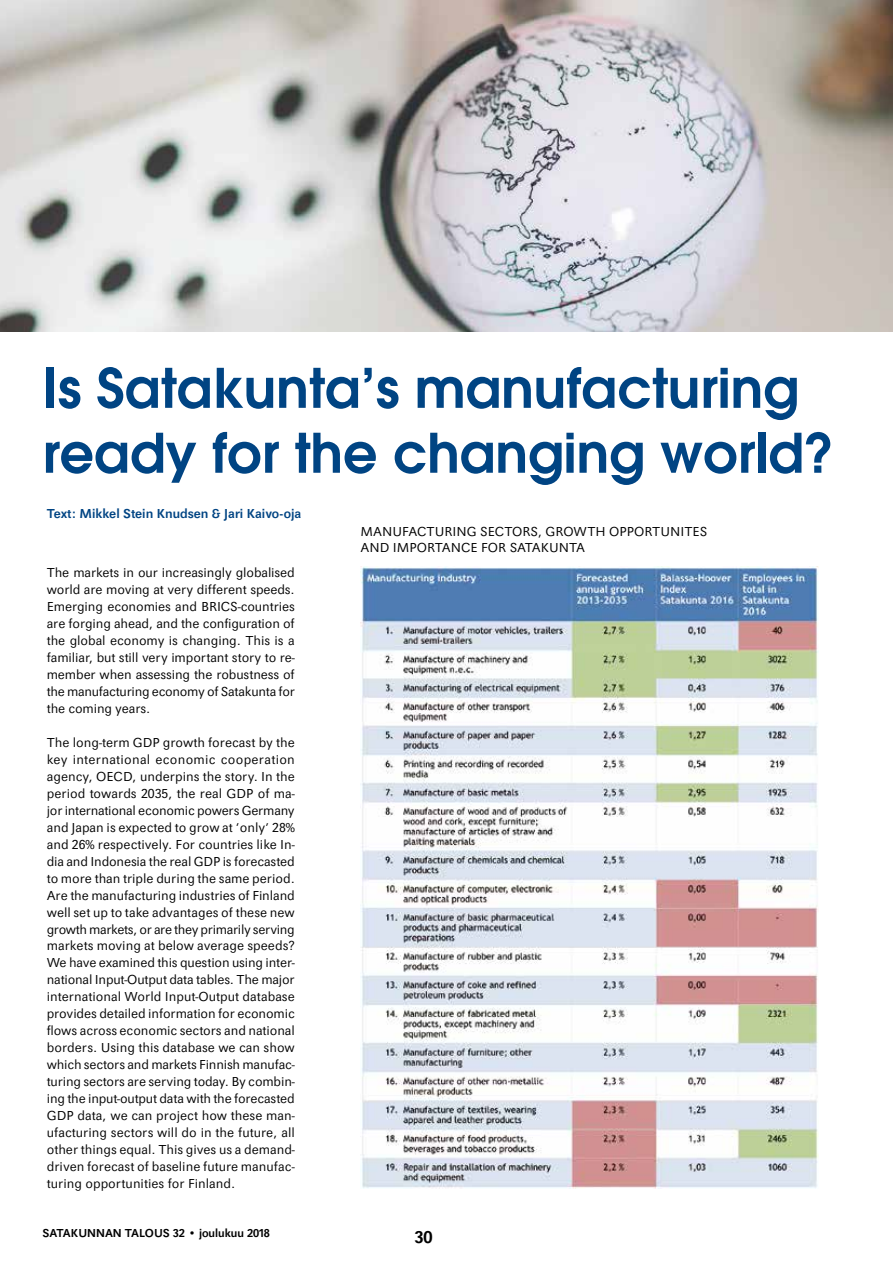
<style>
.page{position:relative;width:893px;height:1263px;background:#fff}
.page>*{position:absolute;margin:0;border:0;box-sizing:border-box;transform-origin:0 0}
.t1{font:600 54.15px/64.9px "Avant Garde";color:#004483}
.t2{font:500 18px "Maxima T";color:#000}
.t3{font:300 13.5px/17px "Maxima T";color:#000;text-align:justify}
.t4{font:500 13.5px "Maxima T";color:#004483}
.t5{font:500 12px "Maxima T";color:#000}
</style>
<div class="page">
<img style="left:0;top:0;width:893px;height:332px">
<img style="left:361px;top:567px;width:458px;height:621px">
<h1 class="t1" style="left:43px;top:354px;width:793px">Is Satakunta’s manufacturing ready for the changing world?</h1>
<p class="t4" style="left:47px;top:506px;width:256px">Text: Mikkel Stein Knudsen &amp; Jari Kaivo-oja</p>
<p class="t3" style="left:361px;top:523px;width:348px;line-height:16.5px">MANUFACTURING SECTORS, GROWTH OPPORTUNITES<br>AND IMPORTANCE FOR SATAKUNTA</p>
<p class="t3" style="left:47px;top:565px;width:250px">The markets in our increasingly globalised world are moving at very different speeds.<br>Emerging economies and BRICS-countries are forging ahead, and the configuration of the global economy is changing. This is a familiar, but still very important story to re&shy;member when assessing the robustness of the manufacturing economy of Satakunta for the coming years.</p>
<p class="t3" style="left:47px;top:734px;width:250px">The long-term GDP growth forecast by the key international economic cooperation agency, OECD, underpins the story. In the period towards 2035, the real GDP of ma&shy;jor international economic powers Germany and Japan is expected to grow at ‘only’ 28% and 26% respectively. For countries like In&shy;dia and Indonesia the real GDP is forecasted to more than triple during the same period.<br>Are the manufacturing industries of Finland well set up to take advantages of these new growth markets, or are they primarily serving markets moving at below average speeds?<br>We have examined this question using inter&shy;national Input-Output data tables. The major international World Input-Output database provides detailed information for economic flows across economic sectors and national borders. Using this database we can show which sectors and markets Finnish manufac&shy;turing sectors are serving today. By combin&shy;ing the input-output data with the forecasted GDP data, we can project how these man&shy;ufacturing sectors will do in the future, all other things equal. This gives us a demand&shy;driven forecast of baseline future manufac&shy;turing opportunities for Finland.</p>
<p class="t5" style="left:43px;top:1226px;width:229px">SATAKUNNAN TALOUS 32 • joulukuu 2018</p>
<h2 class="t2" style="left:415px;top:1227px;width:20px">30</h2>
</div>
